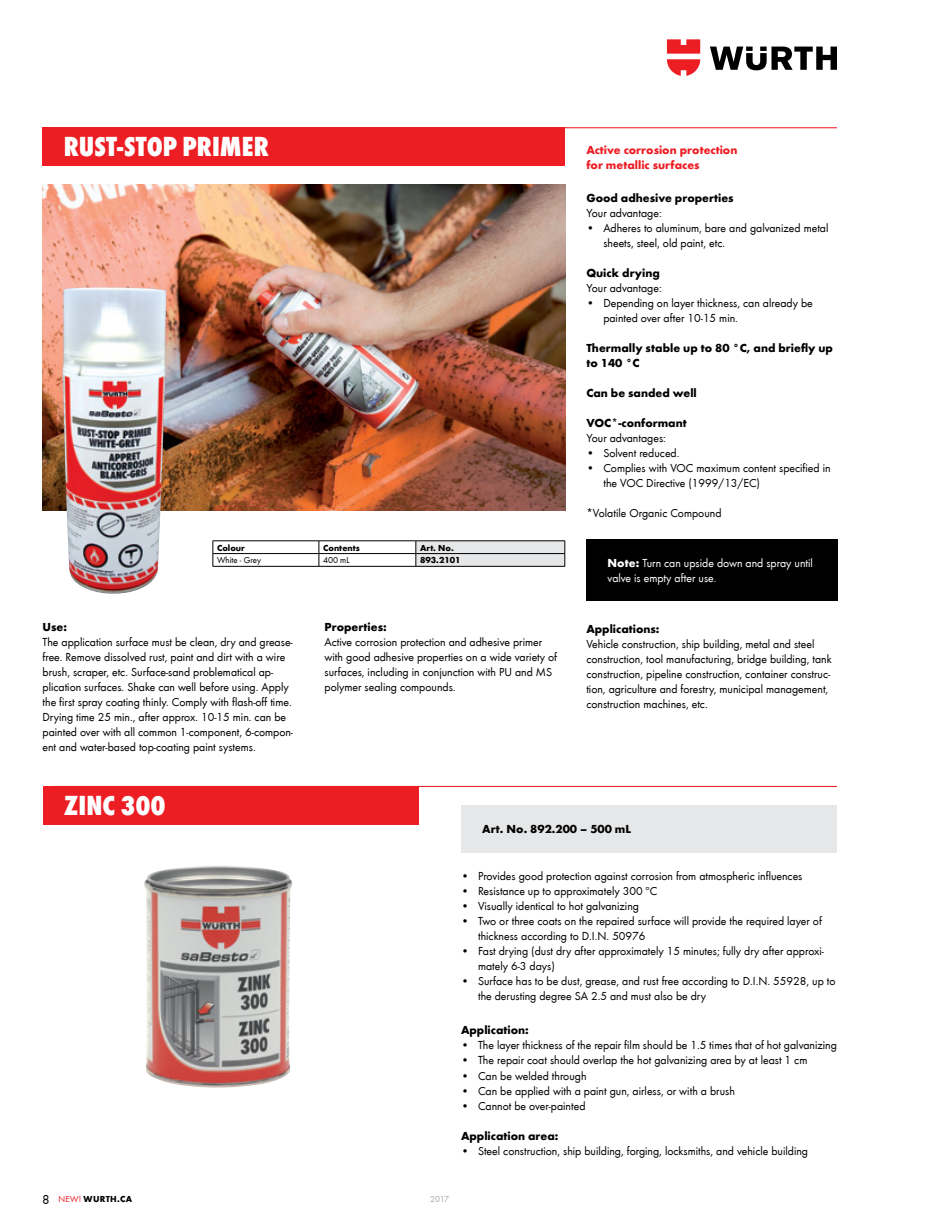
<style>
.page{position:relative;width:945px;height:1229px;background:#fff}
.page>*{position:absolute;margin:0;border:0;box-sizing:border-box;transform-origin:0 0}
.t1{font:800 condensed 28.5px "Wuerth";color:#fff}
.t2{font:12px/15px "Wuerth";color:#000}
.t3{font:700 12px/15px "Wuerth";color:#000}
.t4{font:12px/15px "Wuerth";color:#fff}
.t5{font:700 12px/15px "Wuerth";color:#ed1d24}
.t6{font:700 9px "Wuerth";color:#000}
.t7{font:9px "Wuerth";color:#000}
.t8{font:9px "Wuerth";color:#a7a9ac}
.s1{font-weight:700}
.s2{font-weight:400;font-size:13.5px}
.s3{font-weight:400;color:#ed1d24}
</style>
<div class="page">
<svg style="left:710px;top:47px;width:127px;height:23px"></svg>
<svg style="left:667px;top:39px;width:33px;height:37px"></svg>
<div style="left:43px;top:127px;width:522px;height:38px;background:#ed1d24"></div>
<img style="left:43px;top:185px;width:522px;height:325px">
<img style="left:62px;top:287px;width:106px;height:307px">
<hr style="left:213px;top:540px;width:106px;height:1px;background:#000">
<hr style="left:319px;top:540px;width:97px;height:1px;background:#000">
<hr style="left:416px;top:540px;width:149px;height:1px;background:#000">
<hr style="left:213px;top:553px;width:106px;height:1px;background:#000">
<svg style="left:213px;top:541px;width:1px;height:25px"></svg>
<hr style="left:319px;top:553px;width:97px;height:1px;background:#000">
<svg style="left:319px;top:541px;width:1px;height:25px"></svg>
<svg style="left:416px;top:541px;width:150px;height:25px"></svg>
<hr style="left:213px;top:566px;width:106px;height:1px;background:#000">
<hr style="left:319px;top:566px;width:97px;height:1px;background:#000">
<hr style="left:416px;top:566px;width:149px;height:1px;background:#000">
<div style="left:586px;top:540px;width:252px;height:61px;background:#000"></div>
<div style="left:43px;top:786px;width:375px;height:38px;background:#ed1d24"></div>
<img style="left:144px;top:866px;width:149px;height:222px">
<div style="left:461px;top:805px;width:376px;height:48px;background:#e6e7e8"></div>
<hr style="left:52px;top:127px;width:785px;height:1px;background:#ed1d24">
<hr style="left:52px;top:786px;width:785px;height:1px;background:#ed1d24">
<h1 class="t1" style="left:64px;top:126px;width:207px">RUST-STOP PRIMER</h1>
<p class="t5" style="left:586px;top:142px;width:153px">Active corrosion protection for metallic surfaces</p>
<p class="t3" style="left:586px;top:190px;width:149px">Good adhesive properties</p>
<p class="t2" style="left:586px;top:205px;width:77px">Your advantage:</p>
<p class="t2" style="left:603px;top:220px;width:227px;text-indent:-17px">• Adheres to aluminum, bare and galvanized metal sheets, steel, old paint, etc.</p>
<p class="t3" style="left:586px;top:265px;width:75px">Quick drying</p>
<p class="t2" style="left:586px;top:280px;width:77px">Your advantage:</p>
<p class="t2" style="left:603px;top:295px;width:211px;text-indent:-17px">• Depending on layer thickness, can already be painted over after 10-15 min.</p>
<p class="t3" style="left:586px;top:340px;width:248px">Thermally stable up to 80 °C, and briefly up to 140 °C</p>
<p class="t3" style="left:586px;top:385px;width:112px">Can be sanded well</p>
<p class="t3" style="left:586px;top:415px;width:102px">VOC*-conformant</p>
<p class="t2" style="left:586px;top:430px;width:81px">Your advantages:</p>
<p class="t2" style="left:586px;top:445px;width:95px">• Solvent reduced.</p>
<p class="t2" style="left:603px;top:460px;width:229px;text-indent:-17px">• Complies with VOC maximum content specified in the VOC Directive (1999/13/EC)</p>
<p class="t2" style="left:586px;top:505px;width:137px">*Volatile Organic Compound</p>
<p class="t6" style="left:217px;top:541px;width:29px">Colour</p>
<p class="t6" style="left:323px;top:541px;width:38px">Contents</p>
<p class="t6" style="left:420px;top:541px;width:35px">Art. No.</p>
<p class="t7" style="left:217px;top:554px;width:45px">White - Grey</p>
<p class="t7" style="left:323px;top:554px;width:28px">400 mL</p>
<p class="t6" style="left:420px;top:554px;width:42px">893.2101</p>
<p class="t4" style="left:608px;top:555px;width:207px"><span class="s1">Note:</span> Turn can upside down and spray until valve is empty after use.</p>
<p class="t3" style="left:586px;top:620px;width:75px">Applications:</p>
<p class="t2" style="left:586px;top:635px;width:247px">Vehicle construction, ship building, metal and steel construction, tool manufacturing, bridge building, tank construction, pipeline construction, container construc&shy;tion, agriculture and forestry, municipal management, construction machines, etc.</p>
<p class="t3" style="left:325px;top:619px;width:64px">Properties:</p>
<p class="t2" style="left:325px;top:634px;width:234px">Active corrosion protection and adhesive primer with good adhesive properties on a wide variety of surfaces, including in conjunction with PU and MS polymer sealing compounds.</p>
<p class="t3" style="left:43px;top:619px;width:26px">Use:</p>
<p class="t2" style="left:43px;top:634px;width:252px">The application surface must be clean, dry and grease&shy;free. Remove dissolved rust, paint and dirt with a wire brush, scraper, etc. Surface-sand problematical ap&shy;plication surfaces. Shake can well before using. Apply the first spray coating thinly. Comply with flash-off time.<br>Drying time 25 min., after approx. 10-15 min. can be painted over with all common 1-component, 6-compon&shy;ent and water-based top-coating paint systems.</p>
<h1 class="t1" style="left:64px;top:785px;width:103px">ZINC 300</h1>
<p class="t3" style="left:482px;top:820px;width:150px">Art. No. 892.200 – 500 mL</p>
<p class="t2" style="left:461px;top:868px;width:343px">• Provides good protection against corrosion from atmospheric influences</p>
<p class="t2" style="left:461px;top:883px;width:198px">• Resistance up to approximately 300 ºC</p>
<p class="t2" style="left:461px;top:898px;width:180px">• Visually identical to hot galvanizing</p>
<p class="t2" style="left:478px;top:913px;width:345px;text-indent:-17px">• Two or three coats on the repaired surface will provide the required layer of thickness according to D.I.N. 50976</p>
<p class="t2" style="left:478px;top:943px;width:348px;text-indent:-17px">• Fast drying (dust dry after approximately 15 minutes; fully dry after approxi&shy;mately 6-3 days)</p>
<p class="t2" style="left:478px;top:973px;width:359px;text-indent:-17px">• Surface has to be dust, grease, and rust free according to D.I.N. 55928, up to the derusting degree SA 2.5 and must also be dry</p>
<p class="t3" style="left:461px;top:1022px;width:69px">Application:</p>
<p class="t2" style="left:461px;top:1037px;width:377px">• The layer thickness of the repair film should be 1.5 times that of hot galvanizing</p>
<p class="t2" style="left:461px;top:1052px;width:348px">• The repair coat should overlap the hot galvanizing area by at least 1 cm</p>
<p class="t2" style="left:461px;top:1067px;width:127px">• Can be welded through</p>
<p class="t2" style="left:461px;top:1082px;width:275px">• Can be applied with a paint gun, airless, or with a brush</p>
<p class="t2" style="left:461px;top:1097px;width:126px">• Cannot be over-painted</p>
<p class="t3" style="left:461px;top:1127px;width:99px">Application area:</p>
<p class="t2" style="left:461px;top:1142px;width:349px">• Steel construction, ship building, forging, locksmiths, and vehicle building</p>
<p class="t6" style="left:42px;top:1192px;width:91px"><span class="s2">8</span> <span class="s3">NEW!</span> WURTH.CA</p>
<p class="t8" style="left:430px;top:1193px;width:21px">2017</p>
</div>
